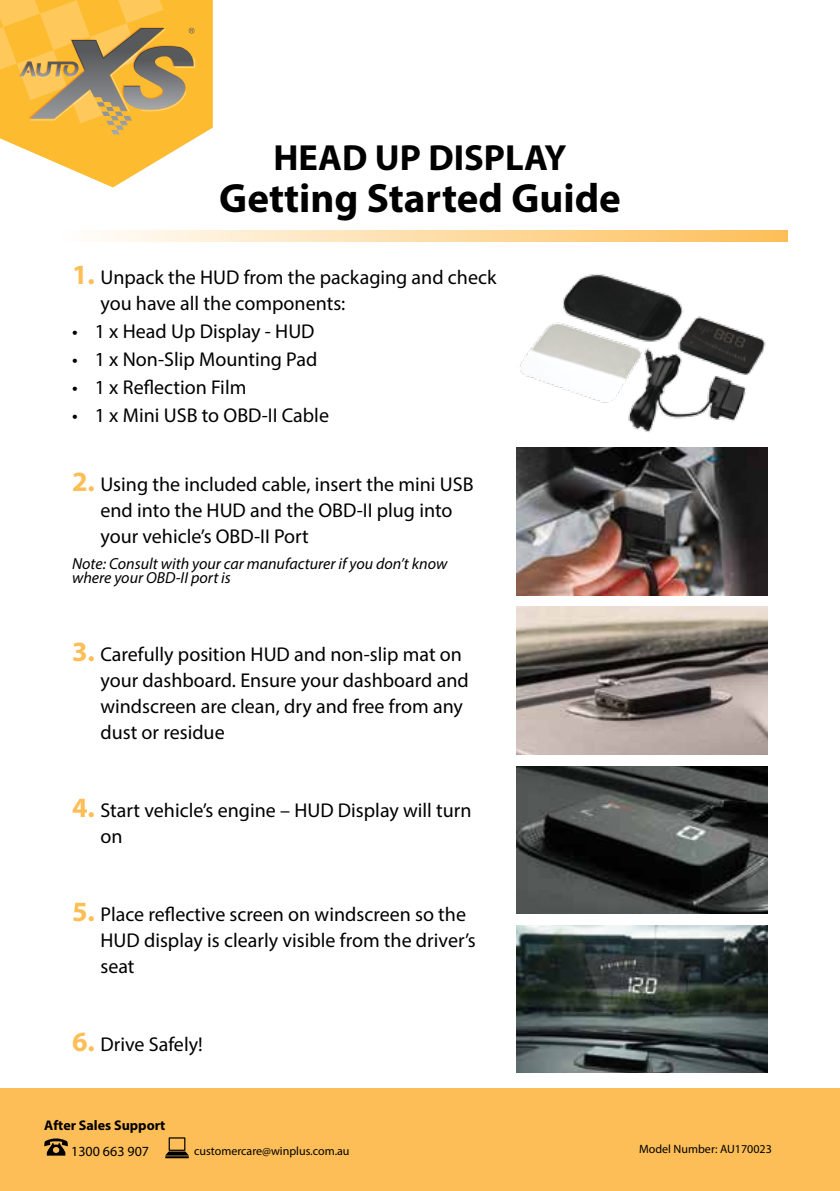
<style>
.page{position:relative;width:840px;height:1191px;background:#fff}
.page>*{position:absolute;margin:0;border:0;box-sizing:border-box;transform-origin:0 0}
.t1{font:700 41px "Myriad Pro";color:#000}
.t2{font:700 36.4px "Myriad Pro";color:#000}
.t3{font:20px/26px "Myriad Pro";color:#000}
.t4{font:italic 16px/14px "Myriad Pro";color:#000}
.t5{font:700 14px "Myriad Pro";color:#000}
.t6{font:14px "Myriad Pro";color:#000}
.t7{font:12px "Myriad Pro";color:#000}
.s1{font-weight:700;font-size:28px;color:#fdbe56}
</style>
<div class="page">
<svg style="left:0;top:0;width:213px;height:187px;background:#e6ba5f"></svg>
<svg style="left:100px;top:230px;width:686px;height:12px;background:#fedca6"></svg>
<div style="left:0;top:1089px;width:839px;height:102px;background:#fdbe57"></div>
<svg style="left:44px;top:1138px;width:24px;height:17px"></svg>
<svg style="left:165px;top:1137px;width:24px;height:21px"></svg>
<img style="left:520px;top:274px;width:246px;height:158px">
<img style="left:516px;top:448px;width:250px;height:147px">
<img style="left:516px;top:607px;width:250px;height:147px">
<img style="left:516px;top:766px;width:250px;height:147px">
<img style="left:516px;top:925px;width:250px;height:148px">
<h2 class="t2" style="left:273px;top:133px;width:294px">HEAD UP DISPLAY</h2>
<h1 class="t1" style="left:219px;top:171px;width:403px">Getting Started Guide</h1>
<p class="t3" style="left:100px;top:264px;width:397px;text-indent:-28px"><span class="s1">1.</span> Unpack the HUD from the packaging and check you have all the components:</p>
<p class="t3" style="left:72px;top:318px;width:244px">• 1 x Head Up Display - HUD</p>
<p class="t3" style="left:72px;top:346px;width:247px">• 1 x Non-Slip Mounting Pad</p>
<p class="t3" style="left:72px;top:374px;width:176px">• 1 x Reflection Film</p>
<p class="t3" style="left:72px;top:402px;width:258px">• 1 x Mini USB to OBD-II Cable</p>
<p class="t3" style="left:100px;top:471px;width:374px;text-indent:-28px"><span class="s1">2.</span> Using the included cable, insert the mini USB end into the HUD and the OBD-II plug into your vehicle’s OBD-II Port</p>
<p class="t4" style="left:72px;top:556px;width:376px">Note: Consult with your car manufacturer if you don’t know where your OBD-II port is</p>
<p class="t3" style="left:100px;top:641px;width:370px;text-indent:-28px"><span class="s1">3.</span> Carefully position HUD and non-slip mat on your dashboard. Ensure your dashboard and windscreen are clean, dry and free from any dust or residue</p>
<p class="t3" style="left:100px;top:797px;width:372px;text-indent:-28px"><span class="s1">4.</span> Start vehicle’s engine – HUD Display will turn on</p>
<p class="t3" style="left:100px;top:901px;width:376px;text-indent:-28px"><span class="s1">5.</span> Place reflective screen on windscreen so the<br>HUD display is clearly visible from the driver’s seat</p>
<p class="t3" style="left:72px;top:1031px;width:132px"><span class="s1">6.</span> Drive Safely!</p>
<p class="t5" style="left:44px;top:1116px;width:122px">After Sales Support</p>
<p class="t6" style="left:71px;top:1142px;width:79px">1300 663 907</p>
<p class="t7" style="left:194px;top:1143px;width:157px">customercare@winplus.com.au</p>
<p class="t7" style="left:638px;top:1141px;width:134px">Model Number: AU170023</p>
</div>
